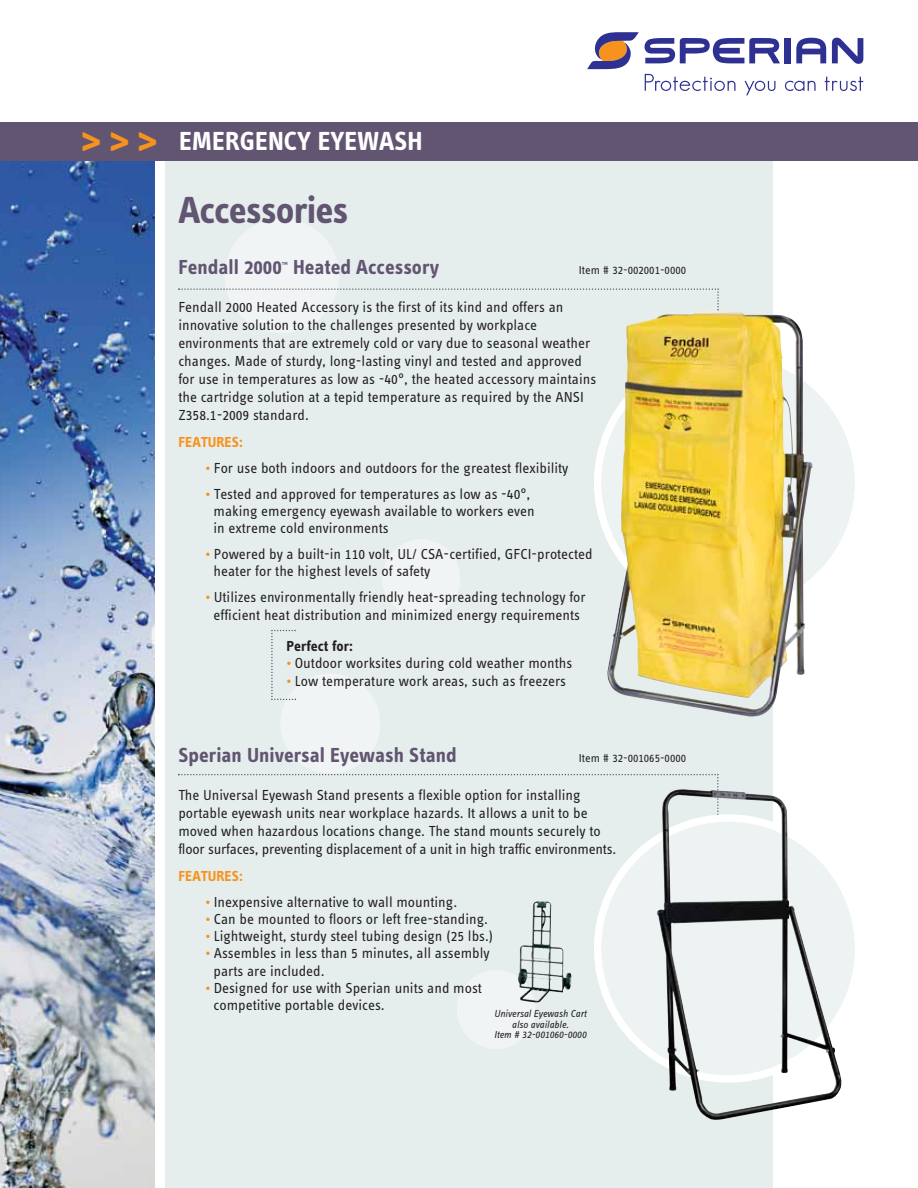
<style>
.page{position:relative;width:918px;height:1188px;background:#fff}
.page>*{position:absolute;margin:0;border:0;box-sizing:border-box;transform-origin:0 0}
.t1{font:39px "Info Text Bold Tf";letter-spacing:-.025em;color:#625572}
.t2{font:27px "Info Text Bold Tf";color:#fff}
.t3{font:21px "Info Text Bold Tf";color:#625572}
.t4{font:15px/18px "Info Text Regular Tf";color:#231f20}
.t5{font:15px "Info Text Bold Tf";color:#f7931d}
.t6{font:15px "Info Text Bold Tf";color:#231f20}
.t7{font:12px "Info Text Regular Tf";color:#231f20}
.t8{font:italic 10.5px/10.5px "Info Text Regular Tf";color:#231f20;text-align:center}
.t9{font:7.5px "Info Text Bold Tf";color:#625572}
.s1{font-size:45px;color:#f7931d}
.s2{font-size:13.5px;color:#f7931d}
</style>
<div class="page">
<div style="left:165px;top:155px;width:608px;height:1033px;background:#e6eded"></div>
<img style="left:0;top:161px;width:155px;height:1027px">
<div style="left:457px;top:970px;width:79px;height:79px;background:#f0f4f4;border-radius:50%"></div>
<div style="left:280px;top:674px;width:100px;height:100px;background:#f0f4f4;border-radius:50%"></div>
<div style="left:0;top:122px;width:918px;height:39px;background:#625572"></div>
<svg style="left:587px;top:32px;width:276px;height:63px"></svg>
<div style="left:225px;top:218px;width:114px;height:115px;background:#f0f4f4;border-radius:50%"></div>
<svg style="left:271px;top:630px;width:25px;height:70px"></svg>
<svg style="left:594px;top:389px;width:261px;height:187px"></svg>
<svg style="left:178px;top:288px;width:541px;height:22px"></svg>
<svg style="left:178px;top:774px;width:541px;height:14px"></svg>
<svg style="left:594px;top:836px;width:261px;height:225px"></svg>
<img style="left:518px;top:901px;width:54px;height:102px">
<div style="left:382px;top:539px;width:78px;height:78px;background:#f0f4f4;border-radius:50%"></div>
<img style="left:607px;top:312px;width:206px;height:405px">
<img style="left:656px;top:789px;width:186px;height:331px">
<h2 class="t2" style="left:81px;top:131px;width:343px"><span class="s1">&gt; &gt; &gt;</span> EMERGENCY EYEWASH</h2>
<h1 class="t1" style="left:178px;top:195px;width:172px">Accessories</h1>
<h3 class="t3" style="left:178px;top:259px;width:105px">Fendall 2000</h3>
<p class="t9" style="left:282px;top:261px;width:8px">™</p>
<h3 class="t3" style="left:293px;top:259px;width:147px">Heated Accessory</h3>
<p class="t7" style="left:579px;top:266px;width:109px">Item # 32-002001-0000</p>
<p class="t4" style="left:178px;top:300px;width:419px">Fendall 2000 Heated Accessory is the first of its kind and offers an innovative solution to the challenges presented by workplace environments that are extremely cold or vary due to seasonal weather changes. Made of sturdy, long-lasting vinyl and tested and approved for use in temperatures as low as -40°, the heated accessory maintains the cartridge solution at a tepid temperature as required by the ANSI Z358.1-2009 standard.</p>
<p class="t5" style="left:178px;top:436px;width:66px">FEATURES:</p>
<p class="t4" style="left:205px;top:460px;width:365px"><span class="s2">•</span> For use both indoors and outdoors for the greatest flexibility</p>
<p class="t4" style="left:214px;top:486px;width:323px;line-height:17.2px;text-indent:-8px"><span class="s2">•</span> Tested and approved for temperatures as low as -40°, making emergency eyewash available to workers even in extreme cold environments</p>
<p class="t4" style="left:214px;top:547px;width:381px;line-height:17.2px;text-indent:-8px"><span class="s2">•</span> Powered by a built-in 110 volt, UL/ CSA-certified, GFCI-protected heater for the highest levels of safety</p>
<p class="t4" style="left:205px;top:590px;width:382px;line-height:17.2px;text-align:center"><span class="s2">•</span> Utilizes environmentally friendly heat-spreading technology for efficient heat distribution and minimized energy requirements</p>
<p class="t6" style="left:286px;top:640px;width:68px">Perfect for:</p>
<p class="t4" style="left:286px;top:656px;width:287px"><span class="s2">•</span> Outdoor worksites during cold weather months</p>
<p class="t4" style="left:286px;top:673px;width:281px"><span class="s2">•</span> Low temperature work areas, such as freezers</p>
<h3 class="t3" style="left:178px;top:747px;width:280px">Sperian Universal Eyewash Stand</h3>
<p class="t7" style="left:579px;top:753px;width:109px">Item # 32-001065-0000</p>
<p class="t4" style="left:178px;top:787px;width:439px">The Universal Eyewash Stand presents a flexible option for installing portable eyewash units near workplace hazards. It allows a unit to be moved when hazardous locations change. The stand mounts securely to floor surfaces, preventing displacement of a unit in high traffic environments.</p>
<p class="t5" style="left:178px;top:870px;width:66px">FEATURES:</p>
<p class="t4" style="left:205px;top:894px;width:253px"><span class="s2">•</span> Inexpensive alternative to wall mounting.</p>
<p class="t4" style="left:205px;top:911px;width:284px"><span class="s2">•</span> Can be mounted to floors or left free-standing.</p>
<p class="t4" style="left:205px;top:928px;width:290px"><span class="s2">•</span> Lightweight, sturdy steel tubing design (25 lbs.)</p>
<p class="t4" style="left:214px;top:946px;width:277px;line-height:17.2px;text-indent:-8px"><span class="s2">•</span> Assembles in less than 5 minutes, all assembly parts are included.</p>
<p class="t4" style="left:214px;top:980px;width:270px;line-height:17.2px;text-indent:-8px"><span class="s2">•</span> Designed for use with Sperian units and most competitive portable devices.</p>
<p class="t8" style="left:494px;top:1008px;width:94px">Universal Eyewash Cart also available.<br>Item # 32-001060-0000</p>
</div>
